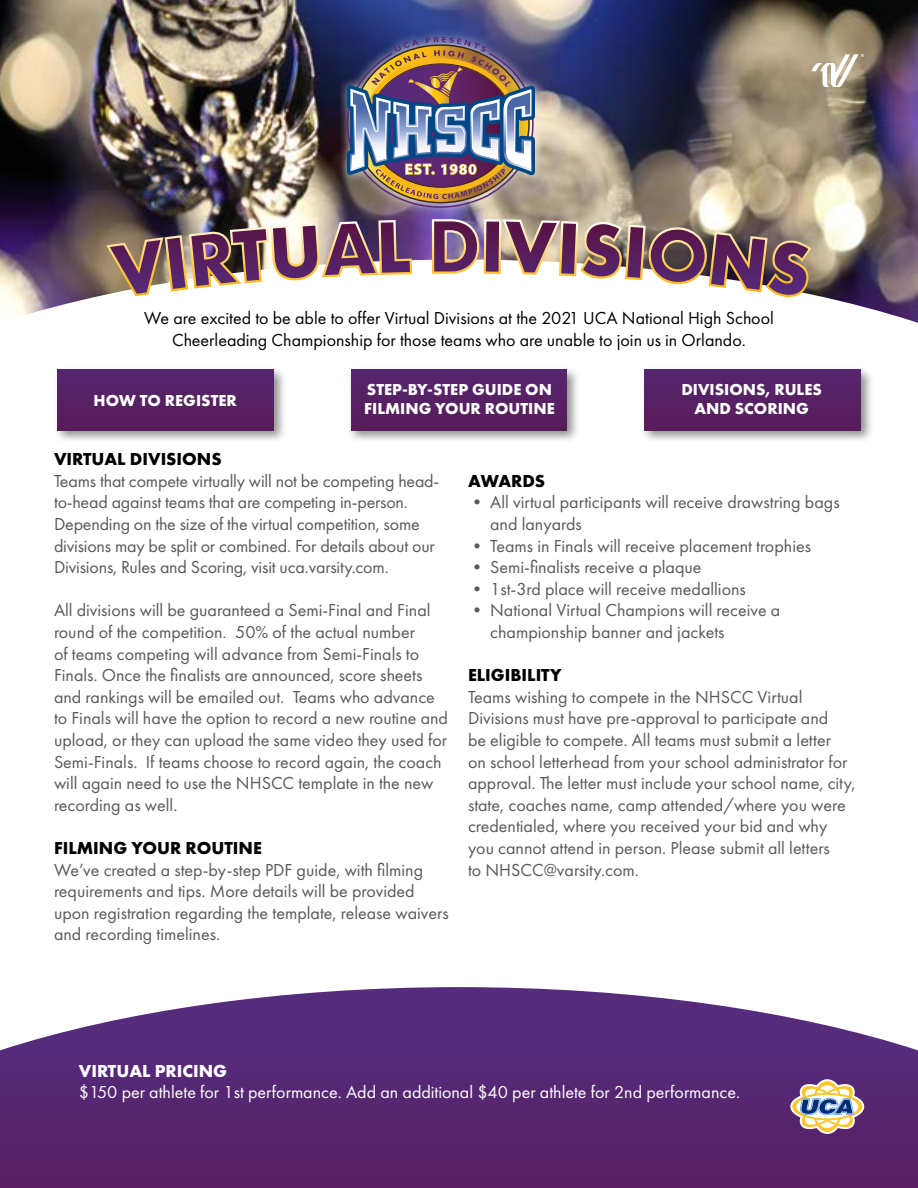
<style>
.page{position:relative;width:918px;height:1188px;background:#fff}
.page>*{position:absolute;margin:0;border:0;box-sizing:border-box;transform-origin:0 0}
.t1{font:18px/21.6px "Futura PT";color:#58595b}
.t2{font:18px/21.6px "Futura PT";color:#000;text-align:center}
.t3{font:18px "Futura PT";color:#fff}
.t4{font:700 18px "Futura PT";color:#000}
.t5{font:700 18px "Futura PT";color:#fff}
.t6{font:700 16.5px/19.8px "Futura PT";color:#fff}
</style>
<div class="page">
<svg style="left:0;top:987px;width:918px;height:201px;background:#663c7f"></svg>
<img style="left:0;top:0;width:918px;height:260px">
<svg style="left:0;top:260px;width:918px;height:63px"></svg>
<img style="left:104px;top:0;width:709px;height:323px">
<svg style="left:790px;top:1079px;width:74px;height:55px"></svg>
<svg style="left:811px;top:54px;width:53px;height:33px"></svg>
<div style="left:348px;top:367px;width:232px;height:76px;background:#000;opacity:.45"></div>
<div style="left:351px;top:370px;width:216px;height:60px;background:#562163"></div>
<div style="left:54px;top:367px;width:233px;height:76px;background:#000;opacity:.45"></div>
<div style="left:57px;top:370px;width:216px;height:60px;background:#562163"></div>
<div style="left:642px;top:367px;width:232px;height:76px;background:#000;opacity:.45"></div>
<div style="left:645px;top:370px;width:216px;height:60px;background:#562163"></div>
<p class="t2" style="left:144px;top:307px;width:631px">We are excited to be able to offer Virtual Divisions at the 2021 UCA National High School<br>Cheerleading Championship for those teams who are unable to join us in Orlando.</p>
<p class="t6" style="left:94px;top:390px;width:145px">HOW TO REGISTER</p>
<p class="t6" style="left:681px;top:379px;width:142px;text-align:center">DIVISIONS, RULES<br>AND SCORING</p>
<p class="t6" style="left:364px;top:379px;width:192px">STEP-BY-STEP GUIDE ON<br>FILMING YOUR ROUTINE</p>
<p class="t4" style="left:54px;top:448px;width:169px">VIRTUAL DIVISIONS</p>
<p class="t1" style="left:54px;top:470px;width:387px">Teams that compete virtually will not be competing head&shy;to-head against teams that are competing in-person.<br>Depending on the size of the virtual competition, some divisions may be split or combined. For details about our Divisions, Rules and Scoring, visit uca.varsity.com.</p>
<p class="t1" style="left:54px;top:599px;width:396px">All divisions will be guaranteed a Semi-Final and Final round of the competition. 50% of the actual number<br>of teams competing will advance from Semi-Finals to Finals. Once the finalists are announced, score sheets and rankings will be emailed out. Teams who advance to Finals will have the option to record a new routine and upload, or they can upload the same video they used for Semi-Finals. If teams choose to record again, the coach will again need to use the NHSCC template in the new recording as well.</p>
<p class="t4" style="left:54px;top:836px;width:209px">FILMING YOUR ROUTINE</p>
<p class="t1" style="left:54px;top:859px;width:396px">We’ve created a step-by-step PDF guide, with filming requirements and tips. More details will be provided upon registration regarding the template, release waivers and recording timelines.</p>
<p class="t4" style="left:468px;top:469px;width:79px">AWARDS</p>
<p class="t1" style="left:490px;top:491px;width:351px;text-indent:-22px">• All virtual participants will receive drawstring bags and lanyards</p>
<p class="t1" style="left:468px;top:535px;width:345px">• Teams in Finals will receive placement trophies</p>
<p class="t1" style="left:468px;top:556px;width:235px">• Semi-finalists receive a plaque</p>
<p class="t1" style="left:468px;top:578px;width:279px">• 1st-3rd place will receive medallions</p>
<p class="t1" style="left:490px;top:599px;width:292px;text-indent:-22px">• National Virtual Champions will receive a championship banner and jackets</p>
<p class="t4" style="left:468px;top:664px;width:95px">ELIGIBILITY</p>
<p class="t1" style="left:468px;top:686px;width:389px">Teams wishing to compete in the NHSCC Virtual Divisions must have pre-approval to participate and<br>be eligible to compete. All teams must submit a letter<br>on school letterhead from your school administrator for approval. The letter must include your school name, city, state, coaches name, camp attended/where you were credentialed, where you received your bid and why you cannot attend in person. Please submit all letters<br>to NHSCC@varsity.com.</p>
<p class="t5" style="left:79px;top:1059px;width:150px">VIRTUAL PRICING</p>
<p class="t3" style="left:79px;top:1081px;width:663px">$150 per athlete for 1st performance. Add an additional $40 per athlete for 2nd performance.</p>
</div>
